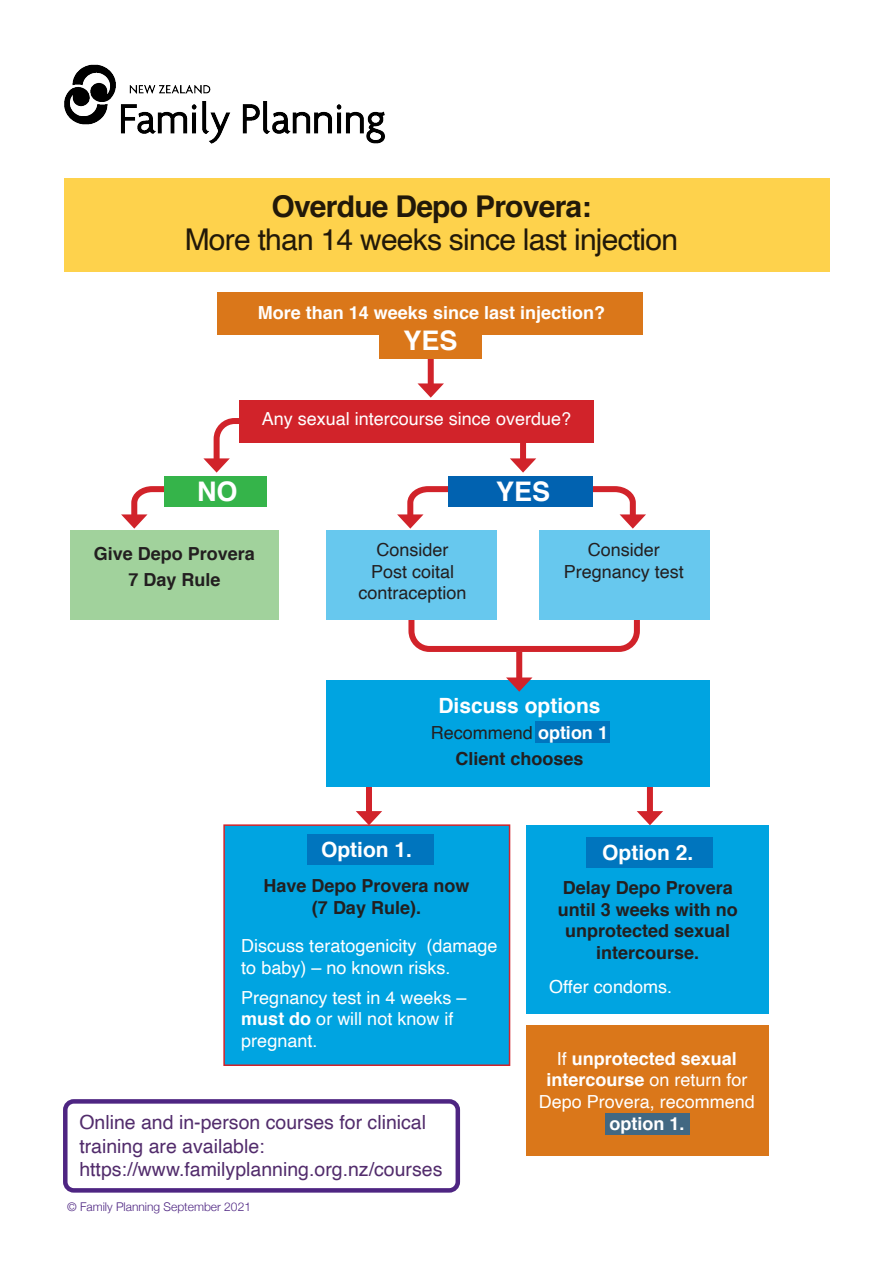
<style>
.page{position:relative;width:893px;height:1263px;background:#fff}
.page>*{position:absolute;margin:0;border:0;box-sizing:border-box;transform-origin:0 0}
.SH_uni_lite_24pt{font:30px/33px "Helvetica";letter-spacing:-.025em;color:#231f20;text-align:center}
.n_helv_lite_12pt{font:700 27px "Helvetica";color:#fff}
.n_helv_lite_12pt-2{font:700 21px "Helvetica";color:#fff}
.n_helv_lite_12pt-3{font:19.5px/23.4px "Helvetica";color:#522c6c}
.n_helv_lite_12pt-4{font:18px/21.6px "Helvetica";color:#fff}
.n_helv_lite_12pt-5{font:700 18px/21.6px "Helvetica";color:#231f20;text-align:center}
.n_helv_lite_12pt-6{font:700 18px/21.6px "Helvetica";color:#fff;text-align:center}
.n_helv_lite_12pt-7{font:18px/21.6px "Helvetica";color:#231f20;text-align:center}
.t1{font:300 12px "Helvetica Neue";color:#4e2582}
.s1{font-weight:700}
.s2{font-weight:700;color:#fff}
.s3{font-weight:400}
</style>
<div class="page">
<svg style="left:590px;top:786px;width:73px;height:39px"></svg>
<svg style="left:356px;top:786px;width:73px;height:38px"></svg>
<div style="left:428px;top:308px;width:6px;height:81px;background:#d1232a"></div>
<svg style="left:417px;top:383px;width:27px;height:15px"></svg>
<div style="left:218px;top:292px;width:425px;height:42px;background:#da771a"></div>
<div style="left:379px;top:328px;width:102px;height:31px;background:#da771a"></div>
<div style="left:239px;top:400px;width:355px;height:42px;background:#d1232a"></div>
<svg style="left:463px;top:442px;width:73px;height:31px"></svg>
<svg style="left:203px;top:418px;width:74px;height:55px"></svg>
<div style="left:326px;top:680px;width:383px;height:106px;background:#00a4e1"></div>
<div style="left:70px;top:530px;width:209px;height:89px;background:#a1d29c"></div>
<svg style="left:121px;top:483px;width:44px;height:46px"></svg>
<div style="left:165px;top:476px;width:102px;height:31px;background:#35b44a"></div>
<svg style="left:397px;top:486px;width:51px;height:43px"></svg>
<svg style="left:592px;top:483px;width:54px;height:46px"></svg>
<div style="left:448px;top:476px;width:144px;height:31px;background:#0162b0"></div>
<svg style="left:405px;top:599px;width:238px;height:56px"></svg>
<div style="left:516px;top:652px;width:6px;height:31px;background:#d1232a"></div>
<svg style="left:506px;top:677px;width:26px;height:15px"></svg>
<div style="left:326px;top:530px;width:170px;height:89px;background:#67c8ee"></div>
<div style="left:539px;top:530px;width:170px;height:89px;background:#67c8ee"></div>
<div style="left:527px;top:1025px;width:242px;height:131px;background:#da771a"></div>
<div style="left:605px;top:1113px;width:84px;height:22px;background:#426882"></div>
<div style="left:535px;top:721px;width:74px;height:22px;background:#0075be"></div>
<div style="left:527px;top:825px;width:242px;height:189px;background:#00a4e1"></div>
<div style="left:223px;top:824px;width:287px;height:242px;background:#00a4e1;border:2px solid #d1232a"></div>
<div style="left:307px;top:834px;width:127px;height:30px;background:#0075be"></div>
<div style="left:586px;top:837px;width:127px;height:30px;background:#0075be"></div>
<img style="left:64px;top:64px;width:321px;height:80px">
<div style="left:64px;top:178px;width:766px;height:93px;background:#fed24c"></div>
<div style="left:63px;top:1099px;width:397px;height:93px;border:4px solid #4e2582;border-radius:9px"></div>
<p class="SH_uni_lite_24pt" style="left:185px;top:191px;width:495px"><span class="s1">Overdue Depo Provera:<br></span>More than 14 weeks since last injection</p>
<p class="n_helv_lite_12pt-6" style="left:258px;top:302px;width:349px">More than 14 weeks since last injection?</p>
<p class="n_helv_lite_12pt" style="left:403px;top:318px;width:56px">YES</p>
<p class="n_helv_lite_12pt-4" style="left:262px;top:408px;width:311px">Any sexual intercourse since overdue?</p>
<p class="n_helv_lite_12pt" style="left:197px;top:469px;width:42px">NO</p>
<p class="n_helv_lite_12pt" style="left:496px;top:469px;width:56px">YES</p>
<p class="n_helv_lite_12pt-5" style="left:94px;top:543px;width:163px">Give Depo Provera</p>
<p class="n_helv_lite_12pt-5" style="left:128px;top:569px;width:94px">7 Day Rule</p>
<p class="n_helv_lite_12pt-7" style="left:359px;top:540px;width:110px">Consider<br>Post coital contraception</p>
<p class="n_helv_lite_12pt-7" style="left:564px;top:540px;width:122px">Consider<br>Pregnancy test</p>
<p class="n_helv_lite_12pt-2" style="left:438px;top:688px;width:164px">Discuss options</p>
<p class="n_helv_lite_12pt-7" style="left:431px;top:722px;width:179px">Recommend <span class="s2">option 1</span></p>
<p class="n_helv_lite_12pt-5" style="left:455px;top:748px;width:130px">Client chooses</p>
<p class="n_helv_lite_12pt-2" style="left:321px;top:832px;width:93px">Option 1.</p>
<p class="n_helv_lite_12pt-5" style="left:263px;top:874px;width:208px;line-height:22.5px">Have Depo Provera now (7 Day Rule).</p>
<p class="n_helv_lite_12pt-4" style="left:241px;top:935px;width:258px">Discuss teratogenicity (damage to baby) – no known risks.</p>
<p class="n_helv_lite_12pt-4" style="left:241px;top:987px;width:227px">Pregnancy test in 4 weeks – <span class="s1">must do</span> or will not know if pregnant.</p>
<p class="n_helv_lite_12pt-3" style="left:79px;top:1111px;width:365px">Online and in-person courses for clinical training are available: https://www.familyplanning.org.nz/courses</p>
<p class="t1" style="left:67px;top:1197px;width:185px">© Family Planning September 2021</p>
<p class="n_helv_lite_12pt-2" style="left:602px;top:835px;width:93px">Option 2.</p>
<p class="n_helv_lite_12pt-5" style="left:558px;top:877px;width:182px">Delay Depo Provera until 3 weeks with no unprotected sexual intercourse.</p>
<p class="n_helv_lite_12pt-4" style="left:549px;top:976px;width:124px">Offer condoms.</p>
<p class="n_helv_lite_12pt-6" style="left:539px;top:1048px;width:218px"><span class="s3">If</span> unprotected sexual intercourse <span class="s3">on return for<br>Depo Provera, recommend </span>option 1.</p>
</div>
